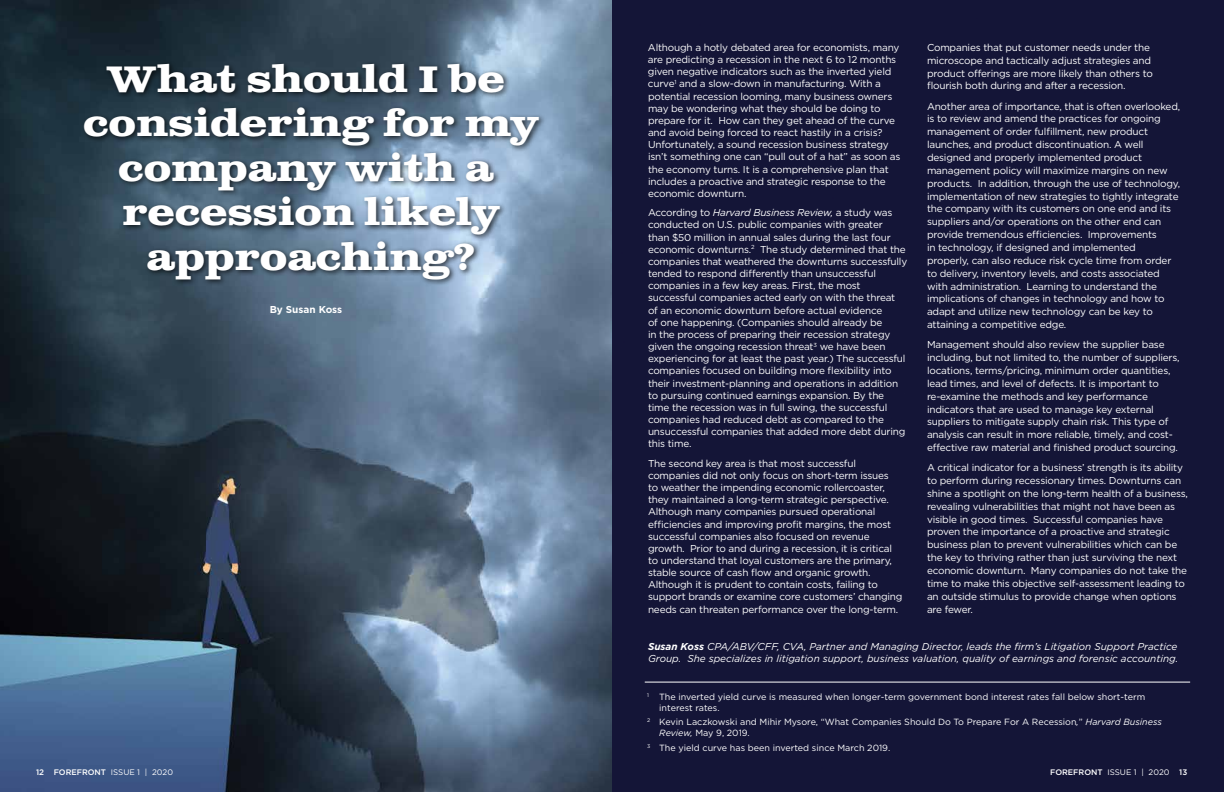
<style>
.page{position:relative;width:1224px;height:792px;background:#fff}
.page>*{position:absolute;margin:0;border:0;box-sizing:border-box;transform-origin:0 0}
.t1{font:700 37px/44.4px "Clarendon Wide";color:#fff;text-align:center}
.t2{font:10px/12.2px "Gotham";letter-spacing:-.02em;color:#fff}
.t3{font:italic 10px/12px "Gotham";color:#fff}
.t4{font:700 10px "Gotham";color:#fff}
.t5{font:9px/11px "Gotham";color:#fff}
.t6{font:500 8px "Gotham";color:#fff}
.s1{font-style:italic}
.s2{font-weight:700}
.s3{font-weight:400}
</style>
<div class="page">
<img style="left:0;top:0;width:1224px;height:792px">
<hr style="left:645px;top:682px;width:545px;height:1px;background:#fff">
<div style="left:81px;top:61px;width:465px;height:226px;background:#000;opacity:.75"></div>
<h1 class="t1" style="left:83px;top:59px;width:457px">What should I be considering for my company with a recession likely approaching?</h1>
<p class="t4" style="left:270px;top:303px;width:74px">By Susan Koss</p>
<p class="t2" style="left:648px;top:41px;width:254px">Although a hotly debated area for economists, many are predicting a recession in the next 6 to 12 months given negative indicators such as the inverted yield curve<sup>1</sup> and a slow-down in manufacturing. With a potential recession looming, many business owners may be wondering what they should be doing to prepare for it. How can they get ahead of the curve and avoid being forced to react hastily in a crisis?<br>Unfortunately, a sound recession business strategy isn’t something one can “pull out of a hat” as soon as the economy turns. It is a comprehensive plan that includes a proactive and strategic response to the economic downturn.</p>
<p class="t2" style="left:648px;top:206px;width:261px">According to <span class="s1">Harvard Business Review,</span> a study was conducted on U.S. public companies with greater<br>than $50 million in annual sales during the last four economic downturns.<sup>2</sup> The study determined that the companies that weathered the downturns successfully tended to respond differently than unsuccessful companies in a few key areas. First, the most successful companies acted early on with the threat of an economic downturn before actual evidence<br>of one happening. (Companies should already be<br>in the process of preparing their recession strategy given the ongoing recession threat<sup>3</sup> we have been experiencing for at least the past year.) The successful companies focused on building more flexibility into their investment-planning and operations in addition to pursuing continued earnings expansion. By the time the recession was in full swing, the successful companies had reduced debt as compared to the unsuccessful companies that added more debt during this time.</p>
<p class="t2" style="left:648px;top:457px;width:256px">The second key area is that most successful companies did not only focus on short-term issues<br>to weather the impending economic rollercoaster, they maintained a long-term strategic perspective.<br>Although many companies pursued operational efficiencies and improving profit margins, the most successful companies also focused on revenue growth. Prior to and during a recession, it is critical to understand that loyal customers are the primary, stable source of cash flow and organic growth.<br>Although it is prudent to contain costs, failing to support brands or examine core customers’ changing needs can threaten performance over the long-term.</p>
<p class="t2" style="left:927px;top:41px;width:227px;line-height:12.9px">Companies that put customer needs under the microscope and tactically adjust strategies and product offerings are more likely than others to flourish both during and after a recession.</p>
<p class="t2" style="left:927px;top:99px;width:255px;line-height:12.9px">Another area of importance, that is often overlooked, is to review and amend the practices for ongoing management of order fulfillment, new product launches, and product discontinuation. A well designed and properly implemented product management policy will maximize margins on new products. In addition, through the use of technology, implementation of new strategies to tightly integrate the company with its customers on one end and its suppliers and/or operations on the other end can provide tremendous efficiencies. Improvements<br>in technology, if designed and implemented properly, can also reduce risk cycle time from order to delivery, inventory levels, and costs associated with administration. Learning to understand the implications of changes in technology and how to adapt and utilize new technology can be key to attaining a competitive edge.</p>
<p class="t2" style="left:927px;top:338px;width:254px;line-height:12.9px">Management should also review the supplier base including, but not limited to, the number of suppliers, locations, terms/pricing, minimum order quantities, lead times, and level of defects. It is important to re-examine the methods and key performance indicators that are used to manage key external suppliers to mitigate supply chain risk. This type of analysis can result in more reliable, timely, and cost&shy;effective raw material and finished product sourcing.</p>
<p class="t2" style="left:927px;top:461px;width:262px;line-height:12.9px">A critical indicator for a business’ strength is its ability to perform during recessionary times. Downturns can shine a spotlight on the long-term health of a business, revealing vulnerabilities that might not have been as visible in good times. Successful companies have proven the importance of a proactive and strategic business plan to prevent vulnerabilities which can be the key to thriving rather than just surviving the next economic downturn. Many companies do not take the time to make this objective self-assessment leading to an outside stimulus to provide change when options are fewer.</p>
<p class="t3" style="left:648px;top:640px;width:532px"><span class="s2">Susan Koss</span> CPA/ABV/CFF, CVA, Partner and Managing Director, leads the firm’s Litigation Support Practice<br>Group. She specializes in litigation support, business valuation, quality of earnings and forensic accounting.</p>
<p class="t5" style="left:659px;top:691px;width:487px;text-indent:-12px"><sup>1</sup> The inverted yield curve is measured when longer-term government bond interest rates fall below short-term interest rates.</p>
<p class="t5" style="left:659px;top:716px;width:504px;text-indent:-12px"><sup>2</sup> Kevin Laczkowski and Mihir Mysore, “What Companies Should Do To Prepare For A Recession<span class="s1">,</span>” <span class="s1">Harvard Business<br>Review,</span> May 9, 2019.</p>
<p class="t5" style="left:647px;top:742px;width:244px"><sup>3</sup> The yield curve has been inverted since March 2019.</p>
<p class="t6" style="left:36px;top:767px;width:139px">12 FOREFRONT <span class="s3">ISSUE 1 | 2020</span></p>
<p class="t6" style="left:1050px;top:767px;width:139px">FOREFRONT <span class="s3">ISSUE 1 | 2020</span> 13</p>
</div>
